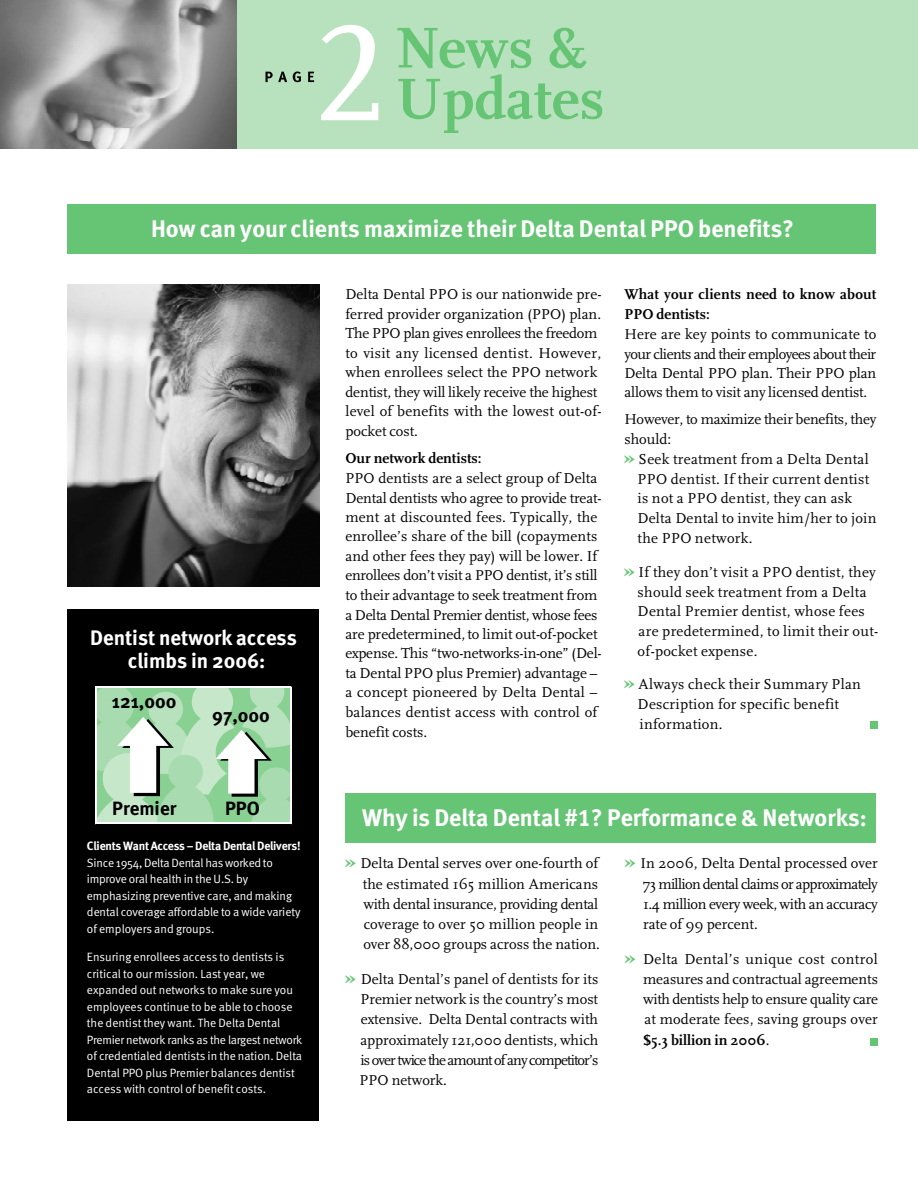
<style>
.page{position:relative;width:918px;height:1188px;background:#fff}
.page>*{position:absolute;margin:0;border:0;box-sizing:border-box;transform-origin:0 0}
.t1{font:700 24px "Meta";color:#fff}
.t2{font:24px "Meta Bold LF";color:#fff}
.t3{font:700 21px/22.5px "Meta";color:#fff;text-align:center}
.t4{font:700 19.2px "Meta";color:#000}
.t5{font:15px/19.5px "Scala";letter-spacing:.005em;color:#000;text-align:justify}
.t6{font:700 15px/20.1px "Scala LF";letter-spacing:.005em;color:#000}
.t7{font:15px "Scala";letter-spacing:-.015em;color:#000}
.t8{font:15px "Scala";letter-spacing:.025em;color:#000}
.t9{font:12px/16.5px "Meta Normal";color:#fff}
.t10{font:700 12px "Meta";letter-spacing:-.02em;color:#fff}
.s1{font-family:"Scala LF";font-weight:700;font-size:21px;color:#66c475}
.s2{font-weight:700}
</style>
<div class="page">
<div style="left:345px;top:793px;width:531px;height:50px;background:#66c475"></div>
<div style="left:68px;top:204px;width:808px;height:49px;background:#66c475"></div>
<div style="left:14px;top:0;width:904px;height:148px;background:#b8e2be"></div>
<svg style="left:321px;top:25px;width:57px;height:95px"></svg>
<svg style="left:266px;top:72px;width:21px;height:10px"></svg>
<svg style="left:293px;top:71px;width:8px;height:11px"></svg>
<svg style="left:308px;top:72px;width:6px;height:10px"></svg>
<svg style="left:398px;top:74px;width:204px;height:59px"></svg>
<svg style="left:397px;top:28px;width:134px;height:40px"></svg>
<svg style="left:549px;top:28px;width:38px;height:40px"></svg>
<img style="left:0;top:0;width:236px;height:148px">
<div style="left:870px;top:722px;width:8px;height:7px;background:#66c475"></div>
<div style="left:870px;top:1038px;width:8px;height:7px;background:#66c475"></div>
<div style="left:68px;top:609px;width:252px;height:511px;background:#000"></div>
<svg style="left:95px;top:687px;width:197px;height:137px;background:#b3dcb9"></svg>
<img style="left:68px;top:285px;width:252px;height:302px">
<h1 class="t1" style="left:151px;top:220px;width:644px">How can your clients maximize their Delta Dental PPO benefits?</h1>
<h2 class="t3" style="left:90px;top:629px;width:208px">Dentist network access climbs in 2006:</h2>
<p class="t4" style="left:112px;top:694px;width:66px">121,000</p>
<p class="t4" style="left:212px;top:708px;width:59px">97,000</p>
<p class="t4" style="left:112px;top:801px;width:66px">Premier</p>
<p class="t4" style="left:225px;top:801px;width:36px">PPO</p>
<p class="t10" style="left:87px;top:841px;width:215px">Clients Want Access – DeltaDental Delivers!</p>
<p class="t9" style="left:87px;top:856px;width:215px">Since 1954, Delta Dental has worked to improve oral health in the U.S. by emphasizing preventive care, and making dental coverage affordable to a wide variety of employers and groups.</p>
<p class="t9" style="left:87px;top:950px;width:217px">Ensuring enrollees access to dentists is critical to our mission. Last year, we expanded out networks to make sure you employees continue to be able to choose the dentist they want. The Delta Dental Premier network ranks as the largest network of credentialed dentists in the nation. Delta Dental PPO plus Premier balances dentist access with control of benefit costs.</p>
<p class="t5" style="left:345px;top:286px;width:258px;text-align:left">Delta Dental PPO is our nationwide pre&shy;ferred provider organization (PPO) plan.<br>The PPO plan gives enrollees the freedom to visit any licensed dentist. However, when enrollees select the PPO network dentist, they will likely receive the highest level of benefits with the lowest out-of&shy;pocket cost.</p>
<p class="t6" style="left:345px;top:450px;width:138px">Our network dentists:</p>
<p class="t5" style="left:345px;top:469px;width:258px;text-align:left">PPO dentists are a select group of Delta Dental dentists who agree to provide treat&shy;ment at discounted fees. Typically, the enrollee’s share of the bill (copayments and other fees they pay) will be lower. If enrollees don’t visit a PPO dentist, it’s still to their advantage to seek treatment from a Delta Dental Premier dentist, whose fees are predetermined, to limit out-of-pocket expense. This “two-networks-in-one” (Del&shy;ta Dental PPO plus Premier) advantage – a concept pioneered by Delta Dental – balances dentist access with control of benefit costs.</p>
<p class="t6" style="left:624px;top:285px;width:253px">What your clients need to know about<br>PPO dentists:</p>
<p class="t5" style="left:624px;top:325px;width:254px">Here are key points to communicate to your clients and their employees about their Delta Dental PPO plan. Their PPO plan allows them to visit any licensed dentist.</p>
<p class="t7" style="left:624px;top:413px;width:253px">However, to maximize their benefits, they</p>
<p class="t5" style="left:624px;top:430px;width:48px">should:</p>
<p class="t5" style="left:624px;top:451px;width:246px"><span class="s1">»</span> Seek treatment from a Delta Dental</p>
<p class="t5" style="left:638px;top:470px;width:233px">PPO dentist. If their current dentist</p>
<p class="t5" style="left:638px;top:490px;width:216px">is not a PPO dentist, they can ask</p>
<p class="t5" style="left:638px;top:509px;width:240px">Delta Dental to invite him/her to join</p>
<p class="t8" style="left:638px;top:532px;width:116px">the PPO network.</p>
<p class="t5" style="left:638px;top:564px;width:242px;text-align:left;text-indent:-13px"><span class="s1">»</span> If they don’t visit a PPO dentist, they should seek treatment from a Delta Dental Premier dentist, whose fees are predetermined, to limit their out&shy;of-pocket expense.</p>
<p class="t5" style="left:638px;top:675px;width:225px;line-height:20px;text-align:left;text-indent:-13px"><span class="s1">»</span> Always check their Summary Plan<br>Description for specific benefit information.</p>
<h1 class="t2" style="left:362px;top:808px;width:506px">Why is Delta Dental #1? Performance &amp; Networks:</h1>
<p class="t5" style="left:363px;top:854px;width:239px;line-height:20.2px;text-indent:-17px"><span class="s1">»</span> Delta Dental serves over one-fourth of the estimated 165 million Americans with dental insurance, providing dental coverage to over 50 million people in over 88,000 groups across the nation.</p>
<p class="t5" style="left:359px;top:970px;width:240px;line-height:20.2px;text-indent:-14px"><span class="s1">»</span> Delta Dental’s panel of dentists for its Premier network is the country’s most extensive. Delta Dental contracts with approximately 121,000 dentists, which isover twice the amount ofany competitor’s PPO network.</p>
<p class="t5" style="left:643px;top:854px;width:236px;line-height:20.2px;text-indent:-18px"><span class="s1">»</span> In 2006, Delta Dental processed over 73 million dental claims or approximately 1.4 million every week, with an accuracy rate of 99 percent.</p>
<p class="t5" style="left:643px;top:950px;width:236px;line-height:20.2px;text-indent:-18px"><span class="s1">»</span> Delta Dental’s unique cost control measures and contractual agreements with dentists help to ensure quality care at moderate fees, saving groups over <span class="s2">$5.3 billion in 2006</span>.</p>
</div>
